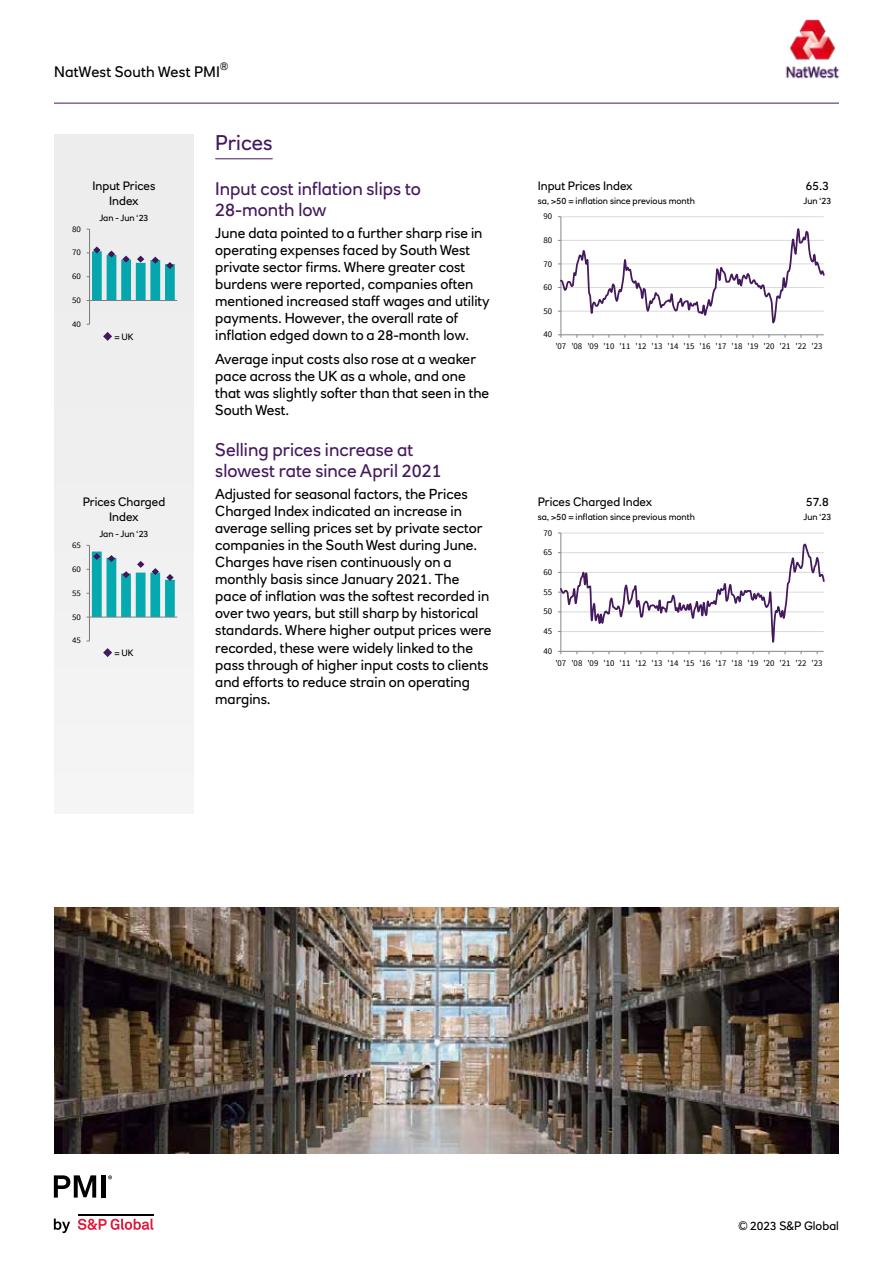
<style>
.page{position:relative;width:893px;height:1263px;background:#fff}
.page>*{position:absolute;margin:0;border:0;box-sizing:border-box;transform-origin:0 0}
.t1{font:21px "RN House Sans";color:#44195e}
.t2{font:18px/21.6px "RN House Sans";color:#44195e}
.t3{font:15px "RN House Sans";letter-spacing:.01em;color:#000}
.t4{font:14.25px/17.1px "RN House Sans";color:#000}
.t5{font:12px/14.4px "RN House Sans";color:#000;text-align:center}
.t6{font:10.5px "RN House Sans";color:#000}
.t7{font:9px "RN House Sans";color:#000}
.t8{font:8.85px "Source Sans Pro";letter-spacing:-.005em;color:#000}
.t9{font:8.55px "Source Sans Pro";letter-spacing:.005em;color:#000;scale:1.05 1}
</style>
<div class="page">
<hr style="left:54px;top:103px;width:785px;height:1px;background:#44195e">
<img style="left:785px;top:19px;width:55px;height:60px">
<svg style="left:54px;top:1218px;width:16px;height:15px"></svg>
<svg style="left:78px;top:1218px;width:75px;height:12px"></svg>
<hr style="left:78px;top:1213px;width:75px;height:2px;background:#000">
<svg style="left:54px;top:1175px;width:42px;height:22px"></svg>
<div style="left:101px;top:1175px;width:5px;height:22px;background:#000"></div>
<svg style="left:108px;top:1175px;width:4px;height:4px"></svg>
<div style="left:54px;top:134px;width:140px;height:680px;background:#ededed"></div>
<hr style="left:215px;top:159px;width:58px;height:1px;background:#44195e">
<hr style="left:561px;top:216px;width:263px;height:1px;background:#d9d9d9">
<hr style="left:561px;top:217px;width:1px;height:118px;background:#868686">
<hr style="left:561px;top:334px;width:263px;height:1px;background:#868686">
<svg style="left:558px;top:334px;width:4px;height:4px"></svg>
<svg style="left:558px;top:228px;width:266px;height:97px"></svg>
<hr style="left:89px;top:229px;width:1px;height:95px;background:#868686">
<hr style="left:90px;top:300px;width:87px;height:1px;background:#868686">
<svg style="left:87px;top:246px;width:88px;height:55px"></svg>
<hr style="left:561px;top:533px;width:263px;height:1px;background:#d9d9d9">
<hr style="left:560px;top:533px;width:1px;height:118px;background:#868686">
<hr style="left:561px;top:651px;width:263px;height:1px;background:#868686">
<svg style="left:558px;top:543px;width:266px;height:102px"></svg>
<hr style="left:89px;top:545px;width:1px;height:96px;background:#868686">
<hr style="left:89px;top:617px;width:88px;height:1px;background:#868686">
<svg style="left:87px;top:545px;width:88px;height:73px"></svg>
<img style="left:54px;top:907px;width:785px;height:247px">
<svg style="left:103px;top:332px;width:9px;height:9px"></svg>
<svg style="left:103px;top:648px;width:9px;height:9px"></svg>
<p class="t6" style="left:220px;top:59px;width:10px">®</p>
<p class="t3" style="left:54px;top:63px;width:167px">NatWest South West PMI</p>
<p class="t5" style="left:93px;top:179px;width:64px">Input Prices<br>Index</p>
<p class="t9" style="left:72px;top:223px;width:10px">80</p>
<p class="t9" style="left:72px;top:247px;width:10px">70</p>
<p class="t9" style="left:72px;top:271px;width:10px">60</p>
<p class="t9" style="left:72px;top:295px;width:10px">50</p>
<p class="t9" style="left:72px;top:318px;width:10px">40</p>
<p class="t7" style="left:99px;top:212px;width:51px">Jan - Jun ‘23</p>
<p class="t7" style="left:114px;top:331px;width:21px">= UK</p>
<p class="t5" style="left:83px;top:495px;width:84px">Prices Charged<br>Index</p>
<p class="t9" style="left:72px;top:539px;width:10px">65</p>
<p class="t9" style="left:72px;top:563px;width:10px">60</p>
<p class="t9" style="left:72px;top:587px;width:10px">55</p>
<p class="t9" style="left:72px;top:611px;width:10px">50</p>
<p class="t9" style="left:72px;top:635px;width:10px">45</p>
<p class="t7" style="left:99px;top:528px;width:51px">Jan - Jun ‘23</p>
<p class="t7" style="left:114px;top:647px;width:21px">= UK</p>
<h1 class="t1" style="left:215px;top:130px;width:59px">Prices</h1>
<p class="t2" style="left:215px;top:177px;width:207px">Input cost inflation slips to<br>28-month low</p>
<p class="t4" style="left:215px;top:224px;width:276px">June data pointed to a further sharp rise in operating expenses faced by South West private sector firms. Where greater cost burdens were reported, companies often mentioned increased staff wages and utility payments. However, the overall rate of inflation edged down to a 28-month low.</p>
<p class="t4" style="left:215px;top:350px;width:276px">Average input costs also rose at a weaker pace across the UK as a whole, and one that was slightly softer than that seen in the South West.</p>
<p class="t2" style="left:215px;top:438px;width:228px">Selling prices increase at slowest rate since April 2021</p>
<p class="t4" style="left:215px;top:485px;width:278px">Adjusted for seasonal factors, the Prices Charged Index indicated an increase in average selling prices set by private sector companies in the South West during June.<br>Charges have risen continuously on a monthly basis since January 2021. The pace of inflation was the softest recorded in over two years, but still sharp by historical standards. Where higher output prices were recorded, these were widely linked to the pass through of higher input costs to clients and efforts to reduce strain on operating margins.</p>
<p class="t5" style="left:538px;top:179px;width:97px">Input Prices Index</p>
<p class="t7" style="left:538px;top:195px;width:159px">sa, &gt;50 = inflation since previous month</p>
<p class="t8" style="left:544px;top:211px;width:10px">90</p>
<p class="t8" style="left:544px;top:234px;width:10px">80</p>
<p class="t8" style="left:544px;top:258px;width:10px">70</p>
<p class="t8" style="left:544px;top:282px;width:10px">60</p>
<p class="t8" style="left:544px;top:305px;width:10px">50</p>
<p class="t8" style="left:544px;top:329px;width:10px">40</p>
<p class="t5" style="left:806px;top:179px;width:25px">65.3</p>
<p class="t7" style="left:803px;top:195px;width:30px">Jun ‘23</p>
<p class="t8" style="left:555px;top:341px;width:269px">'07 '08 '09 '10 '11 '12 '13 '14 '15 '16 '17 '18 '19 '20 '21 '22 '23</p>
<p class="t5" style="left:538px;top:495px;width:116px">Prices Charged Index</p>
<p class="t7" style="left:538px;top:511px;width:159px">sa, &gt;50 = inflation since previous month</p>
<p class="t8" style="left:544px;top:527px;width:10px">70</p>
<p class="t8" style="left:544px;top:547px;width:10px">65</p>
<p class="t8" style="left:544px;top:566px;width:10px">60</p>
<p class="t8" style="left:544px;top:586px;width:10px">55</p>
<p class="t8" style="left:544px;top:606px;width:10px">50</p>
<p class="t8" style="left:544px;top:626px;width:10px">45</p>
<p class="t8" style="left:544px;top:645px;width:10px">40</p>
<p class="t5" style="left:806px;top:495px;width:24px">57.8</p>
<p class="t7" style="left:803px;top:511px;width:30px">Jun ‘23</p>
<p class="t8" style="left:555px;top:657px;width:269px">'07 '08 '09 '10 '11 '12 '13 '14 '15 '16 '17 '18 '19 '20 '21 '22 '23</p>
<p class="t5" style="left:739px;top:1218px;width:102px">© 2023 S&amp;P Global</p>
</div>
